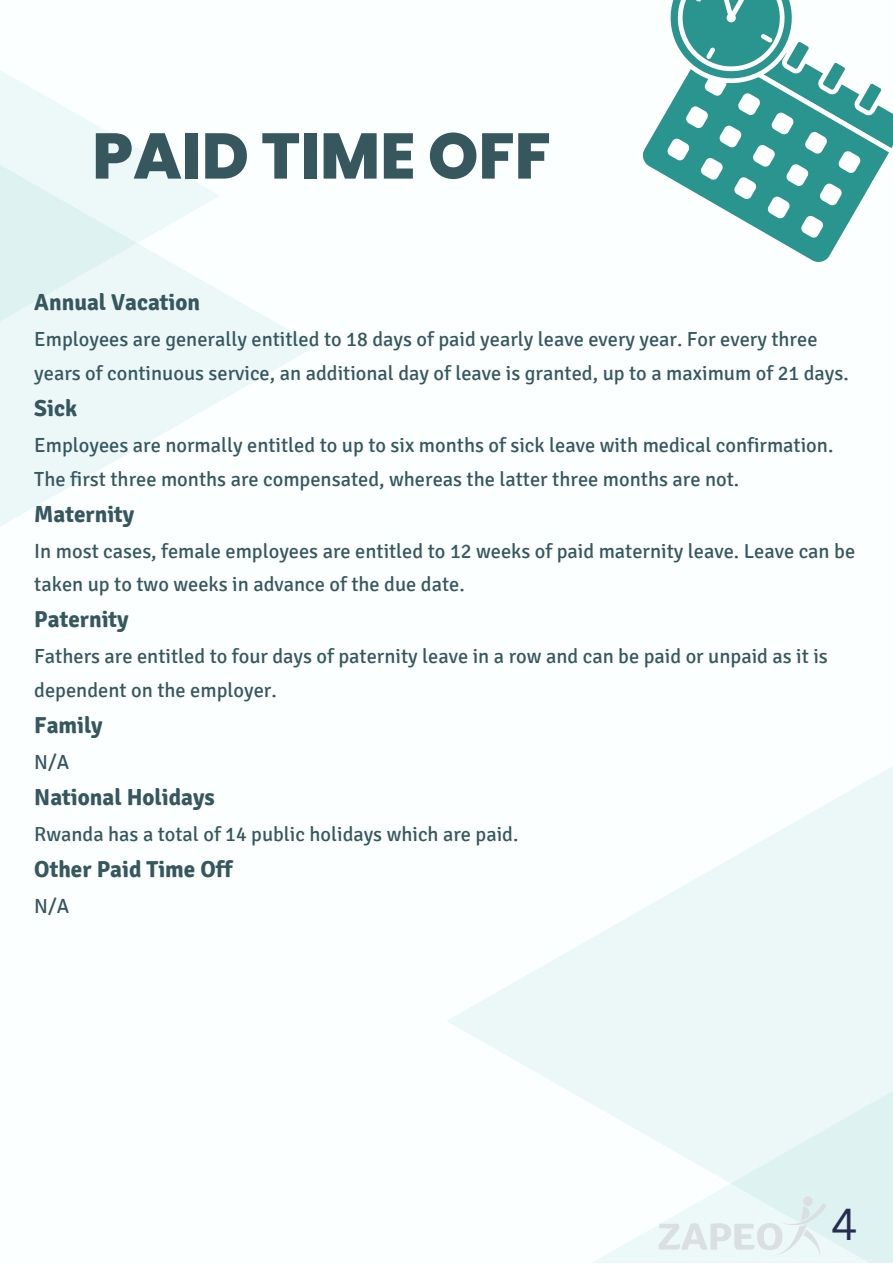
<style>
.page{position:relative;width:893px;height:1264px;background:#fff}
.page>*{position:absolute;margin:0;border:0;box-sizing:border-box;transform-origin:0 0}
.t1{font:800 64.35px "Poppins";color:#37575f}
.t2{font:43.5px "Canva Sans";color:#262d51}
.t3{font:700 23.1px "Signika";color:#37575f}
.t4{font:20.4px/33.8px "Signika";color:#37575f}
</style>
<div class="page">
<div style="left:0;top:0;width:892px;height:1262px;background:#fbffff"></div>
<svg style="left:0;top:291px;width:316px;height:235px"></svg>
<svg style="left:0;top:70px;width:220px;height:393px;fill:#ebf8f7"></svg>
<div style="left:446px;top:631px;width:446px;height:631px;background:linear-gradient(to bottom,#f9fefe,#f7fdfd)"></div>
<div style="left:587px;top:875px;width:305px;height:387px;background:linear-gradient(to right,#f3fbfb,#e4f5f4)"></div>
<svg style="left:775px;top:239px;width:64px;height:23px"></svg>
<svg style="left:643px;top:0;width:249px;height:239px"></svg>
<img style="left:652px;top:1190px;width:178px;height:72px">
<h1 class="t1" style="left:92px;top:111px;width:460px">PAID TIME OFF</h1>
<p class="t3" style="left:34px;top:288px;width:167px">Annual Vacation</p>
<p class="t4" style="left:34px;top:323px;width:815px">Employees are generally entitled to 18 days of paid yearly leave every year. For every three years of continuous service, an additional day of leave is granted, up to a maximum of 21 days.</p>
<p class="t3" style="left:34px;top:394px;width:44px">Sick</p>
<p class="t4" style="left:34px;top:428px;width:800px">Employees are normally entitled to up to six months of sick leave with medical confirmation.<br>The first three months are compensated, whereas the latter three months are not.</p>
<p class="t3" style="left:34px;top:500px;width:102px">Maternity</p>
<p class="t4" style="left:34px;top:534px;width:822px">In most cases, female employees are entitled to 12 weeks of paid maternity leave. Leave can be taken up to two weeks in advance of the due date.</p>
<p class="t3" style="left:34px;top:605px;width:96px">Paternity</p>
<p class="t4" style="left:34px;top:640px;width:795px">Fathers are entitled to four days of paternity leave in a row and can be paid or unpaid as it is dependent on the employer.</p>
<p class="t3" style="left:34px;top:711px;width:70px">Family</p>
<p class="t4" style="left:34px;top:745px;width:36px">N/A</p>
<p class="t3" style="left:34px;top:783px;width:182px">National Holidays</p>
<p class="t4" style="left:34px;top:817px;width:485px">Rwanda has a total of 14 public holidays which are paid.</p>
<p class="t3" style="left:34px;top:855px;width:200px">Other Paid Time Off</p>
<p class="t4" style="left:34px;top:889px;width:36px">N/A</p>
<h2 class="t2" style="left:831px;top:1193px;width:28px">4</h2>
</div>
